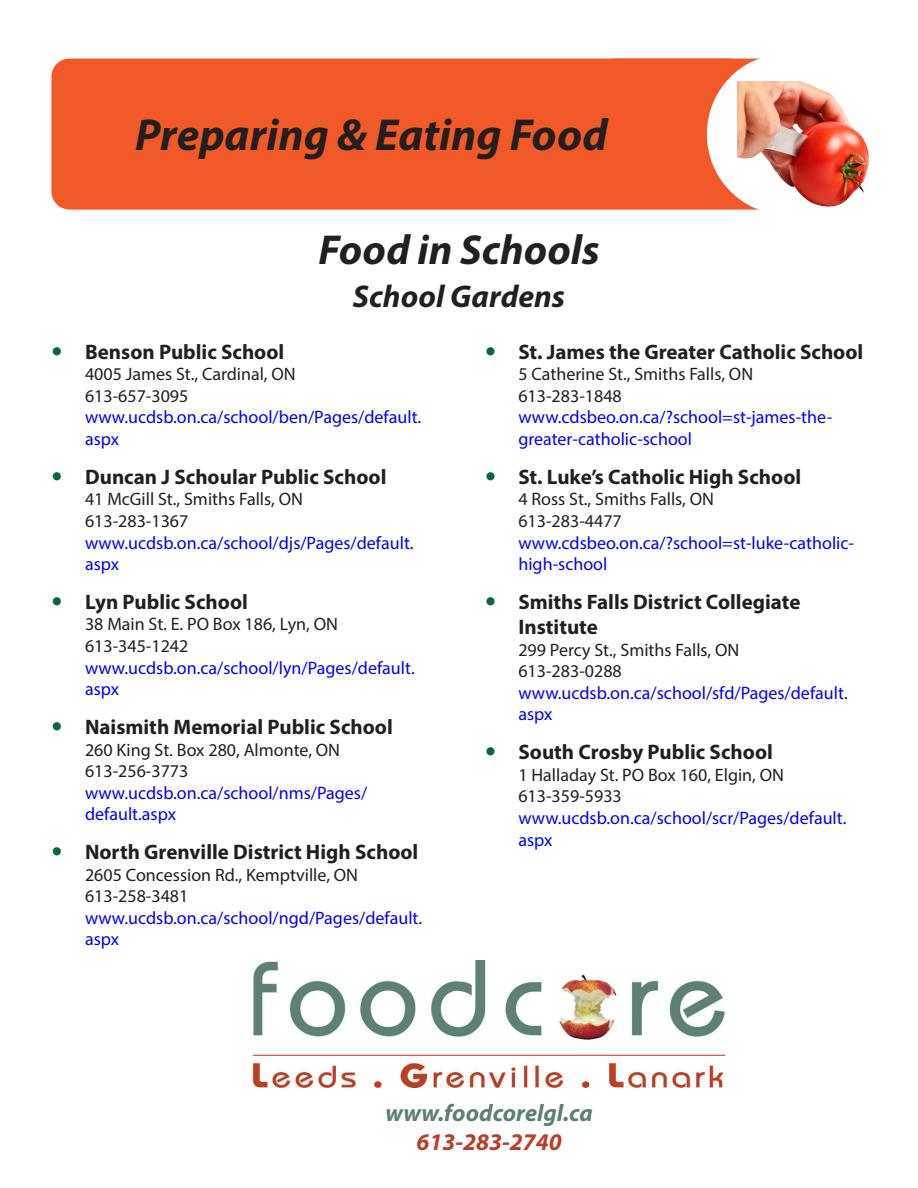
<style>
.page{position:relative;width:918px;height:1188px;background:#fff}
.page>*{position:absolute;margin:0;border:0;box-sizing:border-box;transform-origin:0 0}
.t1{font:italic 700 45px "Myriad Pro";color:#231f20}
.t2{font:italic 700 42px "Myriad Pro";color:#231f20}
.t3{font:italic 700 31.5px "Myriad Pro";color:#231f20}
.t4{font:italic 700 24px "Myriad Pro";color:#5d8075}
.t5{font:italic 700 24px "Myriad Pro";color:#b84025}
.t6{font:700 21px/25.2px "Myriad Pro";color:#231f20}
.t7{font:18px/21.6px "Myriad Pro";color:#00f}
.s1{color:#231f20}
</style>
<div class="page">
<img style="left:252px;top:961px;width:474px;height:126px">
<div style="left:51px;top:59px;width:765px;height:151px;background:#f15929;border-radius:18px"></div>
<svg style="left:706px;top:73px;width:30px;height:124px"></svg>
<div style="left:707px;top:54px;width:157px;height:160px;background:#fff;border-radius:50%"></div>
<img style="left:737px;top:81px;width:132px;height:129px">
<p class="t1" style="left:135px;top:105px;width:474px">Preparing &amp; Eating Food</p>
<p class="t2" style="left:319px;top:222px;width:282px">Food in Schools</p>
<p class="t3" style="left:353px;top:276px;width:214px">School Gardens</p>
<p class="t6" style="left:85px;top:338px;width:201px">Benson Public School</p>
<p class="t7" style="left:85px;top:363px;width:338px"><span class="s1">4005 James St., Cardinal, ON<br>613-657-3095 </span>www.ucdsb.on.ca/school/ben/Pages/default. aspx</p>
<p class="t6" style="left:85px;top:463px;width:303px">Duncan J Schoular Public School</p>
<p class="t7" style="left:85px;top:488px;width:330px"><span class="s1">41 McGill St., Smiths Falls, ON<br>613-283-1367 </span>www.ucdsb.on.ca/school/djs/Pages/default. aspx</p>
<p class="t6" style="left:85px;top:588px;width:164px">Lyn Public School</p>
<p class="t7" style="left:85px;top:613px;width:331px"><span class="s1">38 Main St. E. PO Box 186, Lyn, ON<br>613-345-1242 </span>www.ucdsb.on.ca/school/lyn/Pages/default. aspx</p>
<p class="t6" style="left:85px;top:714px;width:309px">Naismith Memorial Public School</p>
<p class="t7" style="left:85px;top:738px;width:284px"><span class="s1">260 King St. Box 280, Almonte, ON<br>613-256-3773 </span>www.ucdsb.on.ca/school/nms/Pages/ default.aspx</p>
<p class="t6" style="left:85px;top:839px;width:335px">North Grenville District High School</p>
<p class="t7" style="left:85px;top:864px;width:339px"><span class="s1">2605 Concession Rd., Kemptville, ON<br>613-258-3481 </span>www.ucdsb.on.ca/school/ngd/Pages/default. aspx</p>
<p class="t6" style="left:518px;top:338px;width:346px">St. James the Greater Catholic School</p>
<p class="t7" style="left:518px;top:363px;width:315px"><span class="s1">5 Catherine St., Smiths Falls, ON<br>613-283-1848 </span>www.cdsbeo.on.ca/?school=st-james-the&shy;greater-catholic-school</p>
<p class="t6" style="left:518px;top:463px;width:284px">St. Luke’s Catholic High School</p>
<p class="t7" style="left:518px;top:488px;width:337px"><span class="s1">4 Ross St., Smiths Falls, ON<br>613-283-4477 </span>www.cdsbeo.on.ca/?school=st-luke-catholic&shy;high-school</p>
<p class="t6" style="left:518px;top:588px;width:284px">Smiths Falls District Collegiate<br>Institute</p>
<p class="t7" style="left:518px;top:639px;width:331px"><span class="s1">299 Percy St., Smiths Falls, ON<br>613-283-0288 </span>www.ucdsb.on.ca/school/sfd/Pages/default. aspx</p>
<p class="t6" style="left:518px;top:739px;width:256px">South Crosby Public School</p>
<p class="t7" style="left:518px;top:764px;width:330px"><span class="s1">1 Halladay St. PO Box 160, Elgin, ON<br>613-359-5933 </span>www.ucdsb.on.ca/school/scr/Pages/default. aspx</p>
<p class="t4" style="left:385px;top:1097px;width:209px">www.foodcorelgl.ca</p>
<p class="t5" style="left:416px;top:1126px;width:147px">613-283-2740</p>
</div>
